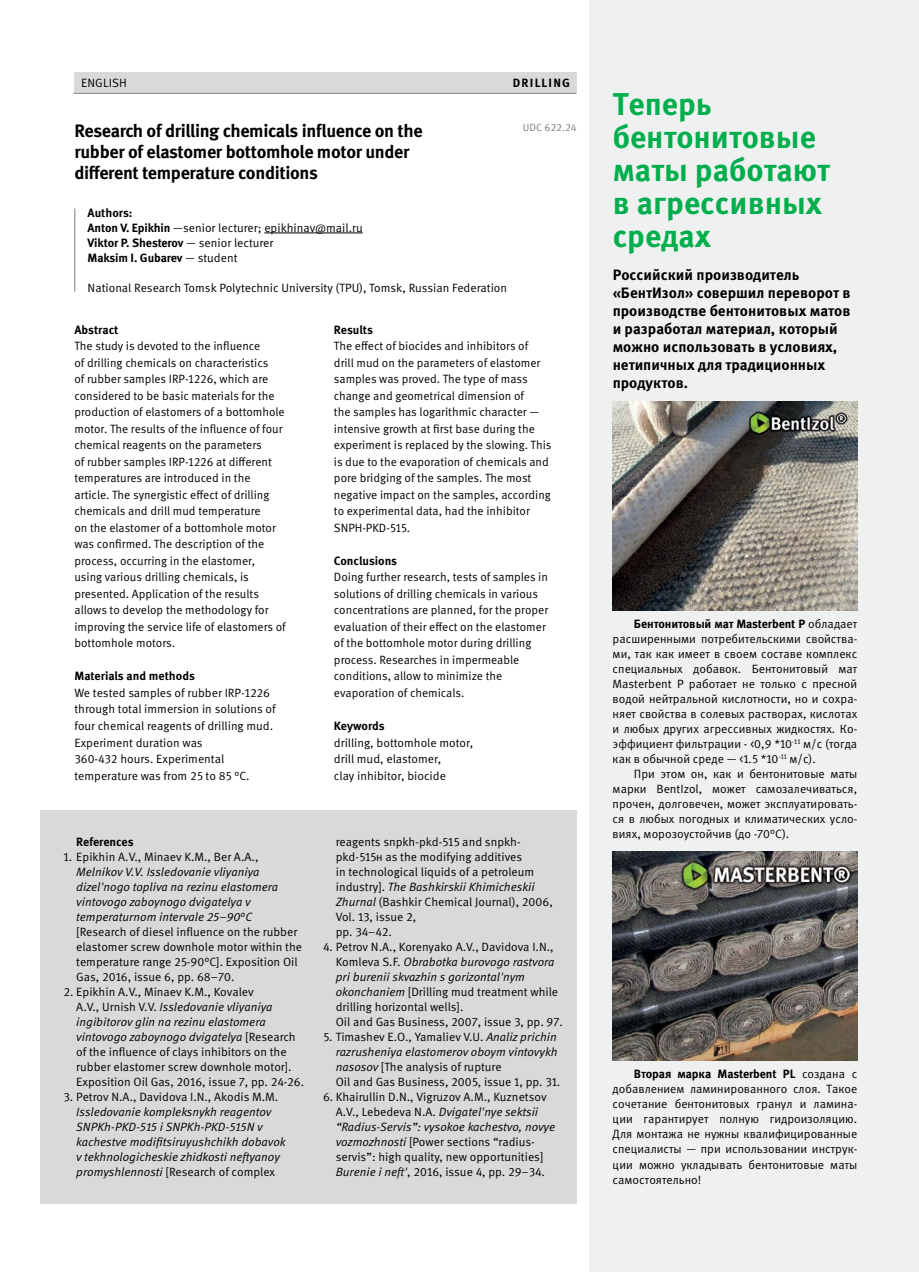
<style>
.page{position:relative;width:919px;height:1272px;background:#fff}
.page>*{position:absolute;margin:0;border:0;box-sizing:border-box;transform-origin:0 0}
.t1{font:700 31.5px/33px "Meta Pro";color:#00ae4d}
.t2{font:700 18px/21px "Meta Pro";letter-spacing:-.02em;color:#000}
.t3{font:700 15px/18px "Meta Pro";color:#000}
.t4{font:12px/15px "Meta Pro";color:#000}
.t5{font:italic 12px/15px "Meta Pro";color:#000}
.t6{font:700 12px "Meta Pro";color:#000}
.t7{font:700 12px "Meta Pro";letter-spacing:.1em;color:#000}
.t8{font:10.5px "Meta Pro";color:#7c7e81}
.s1{font-weight:700}
.s2{font-style:italic}
.s3{font-style:normal}
</style>
<div class="page">
<hr style="left:264px;top:232px;width:99px;height:1px;background:#000">
<div style="left:40px;top:810px;width:536px;height:393px;background:#d7d9da"></div>
<div style="left:74px;top:72px;width:502px;height:21px;background:#d7d9da"></div>
<hr style="left:74px;top:93px;width:502px;height:1px;background:#7c7e81">
<hr style="left:74px;top:208px;width:1px;height:83px;background:#7c7e81">
<div style="left:589px;top:0;width:329px;height:1271px;background:#eff0f0"></div>
<img style="left:612px;top:402px;width:245px;height:209px">
<img style="left:612px;top:851px;width:245px;height:209px">
<p class="t4" style="left:81px;top:76px;width:47px">ENGLISH</p>
<p class="t7" style="left:513px;top:75px;width:59px">DRILLING</p>
<h2 class="t2" style="left:74px;top:120px;width:349px">Research of drilling chemicals influence on the rubber of elastomer bottomhole motor under different temperature conditions</h2>
<p class="t4" style="left:88px;top:206px;width:277px"><span class="s1">Authors:<br>Anton V. Epikhin</span> —senior lecturer; epikhinav@mail.ru<br><span class="s1">Viktor P. Shesterov</span> — senior lecturer<br><span class="s1">Maksim I. Gubarev</span> — student</p>
<p class="t4" style="left:88px;top:281px;width:421px">National Research Tomsk Polytechnic University (TPU), Tomsk, Russian Federation</p>
<p class="t8" style="left:523px;top:121px;width:55px">UDC 622.24</p>
<p class="t6" style="left:74px;top:322px;width:45px">Abstract</p>
<p class="t4" style="left:74px;top:338px;width:213px;line-height:16.5px">The study is devoted to the influence<br>of drilling chemicals on characteristics<br>of rubber samples IRP-1226, which are considered to be basic materials for the production of elastomers of a bottomhole motor. The results of the influence of four chemical reagents on the parameters<br>of rubber samples IRP-1226 at different temperatures are introduced in the article. The synergistic effect of drilling chemicals and drill mud temperature<br>on the elastomer of a bottomhole motor was confirmed. The description of the process, occurring in the elastomer, using various drilling chemicals, is presented. Application of the results allows to develop the methodology for improving the service life of elastomers of bottomhole motors.</p>
<p class="t6" style="left:74px;top:668px;width:122px">Materials and methods</p>
<p class="t4" style="left:74px;top:685px;width:203px;line-height:16.5px">We tested samples of rubber IRP-1226 through total immersion in solutions of four chemical reagents of drilling mud.<br>Experiment duration was<br>360-432 hours. Experimental temperature was from 25 to 85 °C.</p>
<p class="t6" style="left:334px;top:322px;width:40px">Results</p>
<p class="t4" style="left:334px;top:338px;width:219px;line-height:16.5px">The effect of biocides and inhibitors of<br>drill mud on the parameters of elastomer samples was proved. The type of mass change and geometrical dimension of<br>the samples has logarithmic character — intensive growth at first base during the experiment is replaced by the slowing. This is due to the evaporation of chemicals and pore bridging of the samples. The most negative impact on the samples, according to experimental data, had the inhibitor SNPH-PKD-515.</p>
<p class="t6" style="left:334px;top:553px;width:65px">Conclusions</p>
<p class="t4" style="left:334px;top:569px;width:216px;line-height:16.5px">Doing further research, tests of samples in solutions of drilling chemicals in various concentrations are planned, for the proper evaluation of their effect on the elastomer of the bottomhole motor during drilling process. Researches in impermeable conditions, allow to minimize the evaporation of chemicals.</p>
<p class="t6" style="left:334px;top:718px;width:52px">Keywords</p>
<p class="t4" style="left:334px;top:734px;width:141px;line-height:16.5px">drilling, bottomhole motor, drill mud, elastomer,<br>clay inhibitor, biocide</p>
<p class="t6" style="left:76px;top:834px;width:59px">References</p>
<p class="t4" style="left:63px;top:850px;width:196px">1. Epikhin A.V., Minaev K.M., Ber A.A.,</p>
<p class="t5" style="left:76px;top:865px;width:203px">Melnikov V.V. Issledovanie vliyaniya dizel'nogo topliva na rezinu elastomera vintovogo zaboynogo dvigatelya v temperaturnom intervale 25–90°С</p>
<p class="t4" style="left:76px;top:925px;width:227px">[Research of diesel influence on the rubber elastomer screw downhole motor within the temperature range 25-90°С]. Exposition Oil Gas, 2016, issue 6, pp. 68–70.</p>
<p class="t4" style="left:76px;top:985px;width:229px;text-indent:-13px">2. Epikhin A.V., Minaev K.M., Kovalev<br>A.V., Urnish V.V. <span class="s2">Issledovanie vliyaniya ingibitorov glin na rezinu elastomera vintovogo zaboynogo dvigatelya</span> [Research of the influence of clays inhibitors on the rubber elastomer screw downhole motor].<br>Exposition Oil Gas, 2016, issue 7, pp. 24-26.</p>
<p class="t4" style="left:63px;top:1090px;width:216px">3. Petrov N.A., Davidova I.N., Akodis M.M.</p>
<p class="t5" style="left:76px;top:1105px;width:211px">Issledovanie kompleksnykh reagentov SNPKh-PKD-515 i SNPKh-PKD-515N v kachestve modifitsiruyushchikh dobavok v tekhnologicheskie zhidkosti neftyanoy promyshlennosti <span class="s3">[Research of complex</span></p>
<p class="t4" style="left:336px;top:835px;width:218px">reagents snpkh-pkd-515 and snpkh&shy;pkd-515н as the modifying additives<br>in technological liquids of a petroleum industry]. <span class="s2">The Bashkirskii Khimicheskii<br>Zhurnal</span> (Bashkir Chemical Journal), 2006,<br>Vol. 13, issue 2,<br>pp. 34–42.</p>
<p class="t4" style="left:336px;top:940px;width:228px;text-indent:-13px">4. Petrov N.A., Korenyako A.V., Davidova I.N., Komleva S.F. <span class="s2">Obrabotka burovogo rastvora pri burenii skvazhin s gorizontal'nym okonchaniem</span> [Drilling mud treatment while drilling horizontal wells].<br>Oil and Gas Business, 2007, issue 3, pp. 97.</p>
<p class="t4" style="left:336px;top:1030px;width:226px;text-indent:-13px">5. Timashev E.O., Yamaliev V.U. <span class="s2">Analiz prichin razrusheniya elastomerov oboym vintovykh nasosov</span> [The analysis of rupture<br>Oil and Gas Business, 2005, issue 1, pp. 31.</p>
<p class="t4" style="left:336px;top:1090px;width:221px;text-indent:-13px">6. Khairullin D.N., Vigruzov A.M., Kuznetsov A.V., Lebedeva N.A. <span class="s2">Dvigatel'nye sektsii “Radius-Servis”: vysokoe kachestvo, novye vozmozhnosti</span> [Power sections “radius&shy;servis”: high quality, new opportunities] <span class="s2">Burenie i neft'</span>, 2016, issue 4, pp. 29–34.</p>
<h1 class="t1" style="left:612px;top:88px;width:218px">Теперь бентонитовые маты работают в агрессивных средах</h1>
<p class="t3" style="left:612px;top:266px;width:239px">Российский производитель «БентИзол» совершил переворот в производстве бентонитовых матов и разработал материал, который можно использовать в условиях, нетипичных для традиционных продуктов.</p>
<p class="t4" style="left:612px;top:617px;width:246px;text-align:justify;text-indent:21px"><span class="s1">Бентонитовый мат Masterbent P</span> обладает расширенными потребительскими свойства&shy;ми, так как имеет в своем составе комплекс специальных добавок. Бентонитовый мат Masterbent P работает не только с пресной водой нейтральной кислотности, но и сохра&shy;няет свойства в солевых растворах, кислотах и любых других агрессивных жидкостях. Ко&shy;эффициент фильтрации - &lt;0,9 *10<sup>-11</sup> м/с (тогда как в обычной среде — &lt;1.5 *10<sup>-11</sup> м/с).</p>
<p class="t4" style="left:612px;top:767px;width:246px;text-align:justify;text-indent:21px">При этом он, как и бентонитовые маты марки BentIzol, может самозалечиваться, прочен, долговечен, может эксплуатировать&shy;ся в любых погодных и климатических усло&shy;виях, морозоустойчив (до -70°С).</p>
<p class="t4" style="left:612px;top:1067px;width:246px;text-align:justify;text-indent:21px"><span class="s1">Вторая марка Masterbent PL</span> создана с добавлением ламинированного слоя. Такое сочетание бентонитовых гранул и ламина&shy;ции гарантирует полную гидроизоляцию.<br>Для монтажа не нужны квалифицированные специалисты — при использовании инструк&shy;ции можно укладывать бентонитовые маты самостоятельно!</p>
</div>
